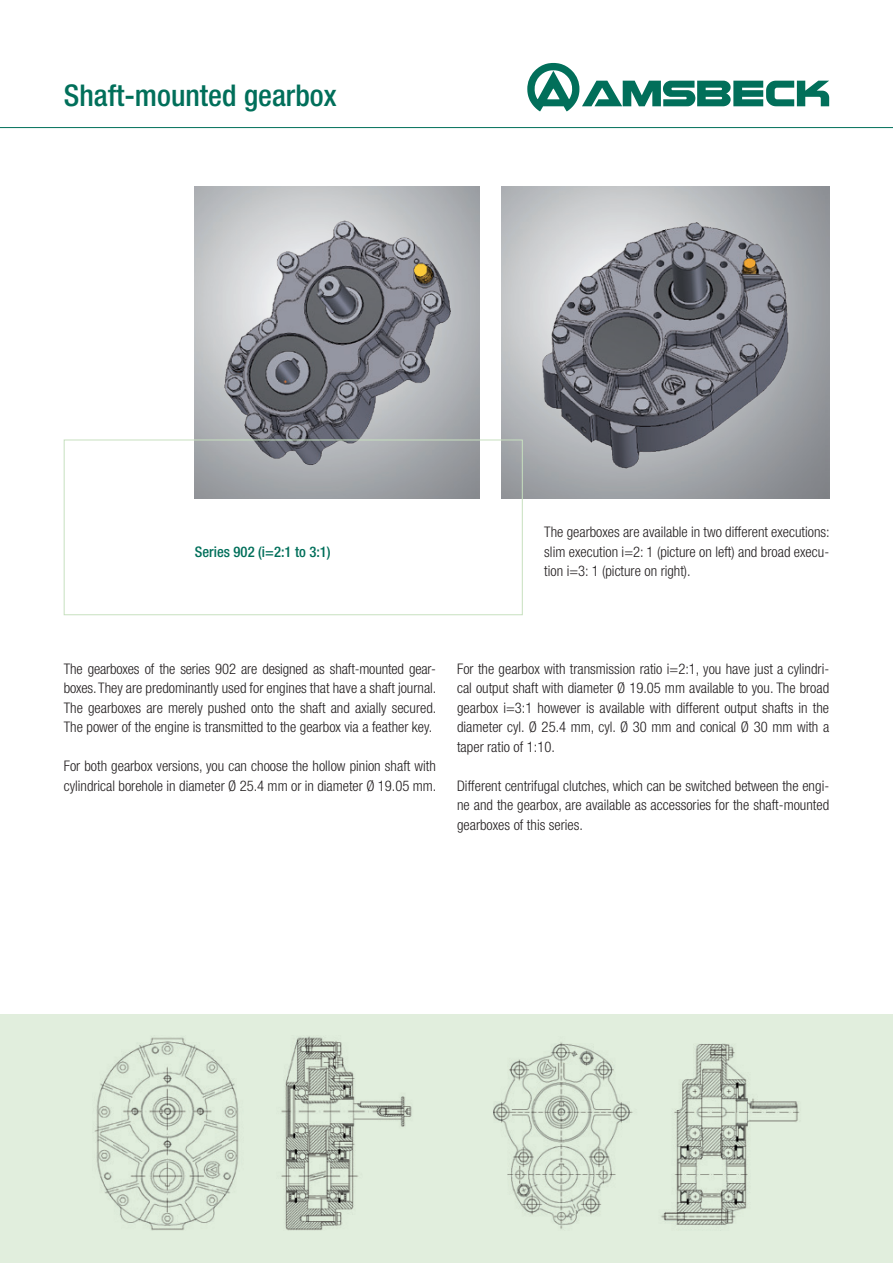
<style>
.page{position:relative;width:893px;height:1263px;background:#fff}
.page>*{position:absolute;margin:0;border:0;box-sizing:border-box;transform-origin:0 0}
.Headline{font:500 condensed 30px "Helvetica Neue";color:#016f5a}
.Fließtext{font:300 condensed 14.7px/19.5px "Helvetica Neue";color:#231f20;text-align:justify}
.Auszeichnung_Fließte{font:500 condensed 14.7px "Helvetica Neue";color:#016f5a}
</style>
<div class="page">
<div style="left:0;top:1014px;width:893px;height:249px;background:#e1eedd"></div>
<svg style="left:527px;top:63px;width:302px;height:48px"></svg>
<hr style="left:0;top:127px;width:893px;height:1px;background:#016f5a">
<img style="left:216px;top:211px;width:242px;height:262px">
<img style="left:529px;top:212px;width:273px;height:260px">
<div style="left:64px;top:440px;width:459px;height:175px;border:1px solid #c7e0bf"></div>
<img style="left:94px;top:1037px;width:145px;height:193px">
<img style="left:281px;top:1036px;width:131px;height:194px">
<img style="left:494px;top:1042px;width:139px;height:187px">
<img style="left:661px;top:1043px;width:139px;height:182px">
<p class="Headline" style="left:64px;top:78px;width:274px">Shaft-mounted gearbox</p>
<p class="Auszeichnung_Fließte" style="left:195px;top:543px;width:137px">Series 902 (i=2:1 to 3:1)</p>
<p class="Fließtext" style="left:544px;top:522px;width:287px">The gearboxes are available in two different executions: slim execution i=2: 1 (picture on left) and broad execu&shy;tion i=3: 1 (picture on right).</p>
<p class="Fließtext" style="left:64px;top:658px;width:374px">The gearboxes of the series 902 are designed as shaft-mounted gear&shy;boxes. They are predominantly used for engines that have a shaft journal.<br>The gearboxes are merely pushed onto the shaft and axially secured.<br>The power of the engine is transmitted to the gearbox via a feather key.</p>
<p class="Fließtext" style="left:64px;top:756px;width:374px">For both gearbox versions, you can choose the hollow pinion shaft with cylindrical borehole in diameter Ø 25.4 mm or in diameter Ø 19.05 mm.</p>
<p class="Fließtext" style="left:457px;top:658px;width:374px">For the gearbox with transmission ratio i=2:1, you have just a cylindri&shy;cal output shaft with diameter Ø 19.05 mm available to you. The broad gearbox i=3:1 however is available with different output shafts in the diameter cyl. Ø 25.4 mm, cyl. Ø 30 mm and conical Ø 30 mm with a taper ratio of 1:10.</p>
<p class="Fließtext" style="left:457px;top:775px;width:374px">Different centrifugal clutches, which can be switched between the engi&shy;ne and the gearbox, are available as accessories for the shaft-mounted gearboxes of this series.</p>
</div>
